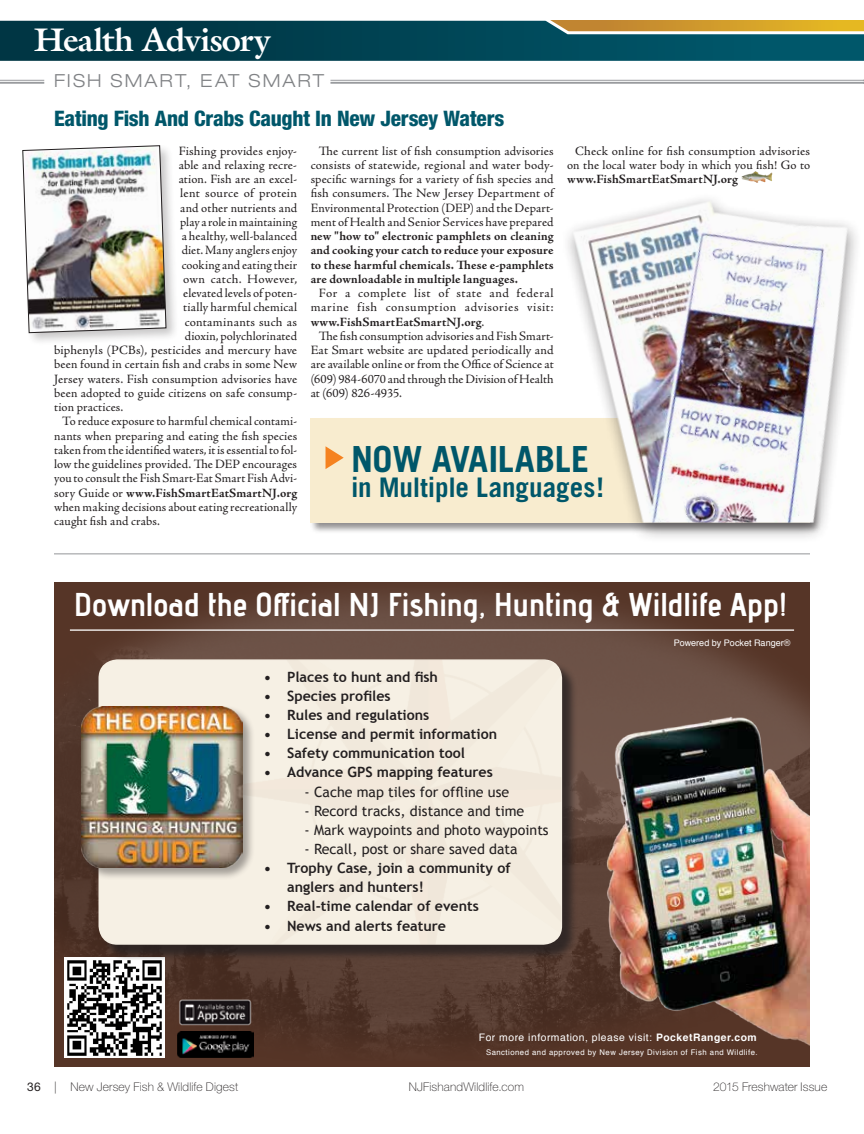
<style>
.page{position:relative;width:864px;height:1134px;background:#fff}
.page>*{position:absolute;margin:0;border:0;box-sizing:border-box;transform-origin:0 0}
.t1{font:700 36px "Trade Gothic";letter-spacing:-.01em;color:#00576a}
.t2{font:33px "advent Bd 3";color:#fff}
.t3{font:700 33px "Galliard";letter-spacing:-.02em;color:#fff}
.t4{font:700 27px "Trade Gothic";letter-spacing:-.005em;color:#00576a}
.t5{font:800 condensed 21.3px "Helvetica Neue LT Std";letter-spacing:-.01em;color:#00576a}
.t6{font:300 expanded 18px "Helvetica Neue LT Std";letter-spacing:.12em;color:#808285}
.t7{font:700 14.25px/19.2px "Trebuchet MS";color:#231f20}
.t8{font:14.25px "Trebuchet MS";color:#231f20}
.t9{font:12.75px/14.2px "Adobe Jenson Pro";letter-spacing:.01em;color:#231f20;text-align:justify}
.t10{font:700 12.75px/14.2px "Adobe Jenson Pro";letter-spacing:.01em;color:#231f20;text-align:justify}
.t11{font:100 12px "Helvetica Neue LT Std";letter-spacing:.01em;color:#231f20}
.t12{font:10.35px "Helvetica";letter-spacing:.05em;color:#fff}
.t13{font:9px "Helvetica";color:#fff}
.t14{font:7.8px "Helvetica";letter-spacing:.06em;color:#fff}
.s1{font-weight:400}
.s2{font-weight:700}
</style>
<div class="page">
<hr style="left:0;top:80px;width:44px;height:1px;background:#999b9e">
<hr style="left:0;top:82px;width:44px;height:2px;background:#999b9e">
<svg style="left:0;top:20px;width:864px;height:41px;background:#1e5457"></svg>
<hr style="left:330px;top:80px;width:534px;height:1px;background:#999b9e">
<hr style="left:330px;top:82px;width:534px;height:2px;background:#999b9e">
<hr style="left:54px;top:554px;width:756px;height:1px;background:#939598">
<div style="left:20px;top:143px;width:160px;height:203px;background:#231f20;opacity:.25"></div>
<img style="left:23px;top:146px;width:143px;height:187px">
<img style="left:741px;top:171px;width:31px;height:12px">
<div style="left:310px;top:417px;width:512px;height:117px;background:#231f20;opacity:.5"></div>
<div style="left:311px;top:418px;width:499px;height:105px;background:#f8eccf"></div>
<div style="left:561px;top:193px;width:302px;height:350px;background:#231f20;opacity:.5"></div>
<img style="left:566px;top:193px;width:297px;height:330px">
<svg style="left:326px;top:446px;width:18px;height:23px"></svg>
<img style="left:54px;top:582px;width:756px;height:478px">
<img style="left:64px;top:957px;width:101px;height:100px">
<img style="left:178px;top:1031px;width:75px;height:26px">
<hr style="left:70px;top:629px;width:724px;height:2px;background:#fff">
<img style="left:599px;top:715px;width:211px;height:345px">
<div style="left:100px;top:661px;width:478px;height:300px;background:#231f20;opacity:.75"></div>
<div style="left:99px;top:660px;width:462px;height:284px;background:#f6f0e4;border-radius:18px"></div>
<img style="left:208px;top:659px;width:353px;height:286px">
<div style="left:80px;top:705px;width:175px;height:175px;background:#231f20;opacity:.4"></div>
<img style="left:82px;top:706px;width:160px;height:162px">
<img style="left:173px;top:993px;width:84px;height:37px">
<h2 class="t3" style="left:34px;top:18px;width:238px">Health Advisory</h2>
<h3 class="t6" style="left:54px;top:70px;width:272px">FISH SMART, EAT SMART</h3>
<h3 class="t5" style="left:54px;top:105px;width:452px">Eating Fish And Crabs Caught In New Jersey Waters</h3>
<p class="t9" style="left:179px;top:144px;width:120px">Fishing provides enjoy-</p>
<p class="t9" style="left:179px;top:158px;width:120px">able and relaxing recre-</p>
<p class="t9" style="left:179px;top:172px;width:120px">ation. Fish are an excel-</p>
<p class="t9" style="left:180px;top:186px;width:119px">lent source of protein</p>
<p class="t9" style="left:180px;top:201px;width:119px">and other nutrients and</p>
<p class="t9" style="left:180px;top:215px;width:119px">play a role in maintaining</p>
<p class="t9" style="left:182px;top:229px;width:117px">a healthy, well-balanced</p>
<p class="t9" style="left:182px;top:243px;width:117px">diet. Many anglers enjoy</p>
<p class="t9" style="left:182px;top:258px;width:117px">cooking and eating their</p>
<p class="t9" style="left:183px;top:272px;width:116px">own catch. However,</p>
<p class="t9" style="left:183px;top:286px;width:116px">elevated levels of poten-</p>
<p class="t9" style="left:183px;top:300px;width:116px">tially harmful chemical</p>
<p class="t9" style="left:185px;top:315px;width:114px">contaminants such as</p>
<p class="t9" style="left:185px;top:329px;width:114px">dioxin, polychlorinated</p>
<p class="t9" style="left:54px;top:343px;width:244px">biphenyls (PCBs), pesticides and mercury have</p>
<p class="t9" style="left:54px;top:357px;width:245px">been found in certain fish and crabs in some New</p>
<p class="t9" style="left:54px;top:372px;width:244px">Jersey waters. Fish consumption advisories have</p>
<p class="t9" style="left:54px;top:386px;width:245px">been adopted to guide citizens on safe consump-</p>
<p class="t9" style="left:54px;top:400px;width:71px">tion practices.</p>
<p class="t9" style="left:62px;top:414px;width:236px">To reduce exposure to harmful chemical contami-</p>
<p class="t9" style="left:54px;top:429px;width:245px">nants when preparing and eating the fish species</p>
<p class="t9" style="left:54px;top:443px;width:245px">taken from the identified waters, it is essential to fol-</p>
<p class="t9" style="left:54px;top:457px;width:244px">low the guidelines provided. The DEP encourages</p>
<p class="t9" style="left:54px;top:471px;width:245px">you to consult the Fish Smart-Eat Smart Fish Advi-</p>
<p class="t10" style="left:54px;top:486px;width:244px"><span class="s1">sory Guide or</span> www.FishSmartEatSmartNJ.org</p>
<p class="t9" style="left:54px;top:500px;width:244px">when making decisions about eating recreationally</p>
<p class="t9" style="left:54px;top:514px;width:107px">caught fish and crabs.</p>
<p class="t9" style="left:311px;top:144px;width:245px;text-indent:8px">The current list of fish consumption advisories consists of statewide, regional and water body&shy;specific warnings for a variety of fish species and fish consumers. The New Jersey Department of Environmental Protection (DEP) and the Depart&shy;ment of Health and Senior Services have prepared</p>
<p class="t10" style="left:311px;top:229px;width:245px">new "how to" electronic pamphlets on cleaning and cooking your catch to reduce your exposure to these harmful chemicals. These e-pamphlets are downloadable in multiple languages.</p>
<p class="t9" style="left:311px;top:286px;width:245px;text-indent:8px">For a complete list of state and federal marine fish consumption advisories visit: <span class="s2">www.FishSmartEatSmartNJ.org</span>.</p>
<p class="t9" style="left:311px;top:329px;width:245px;text-indent:8px">The fish consumption advisories and Fish Smart-Eat Smart website are updated periodically and are available online or from the Office of Science at (609) 984-6070 and through the Division of Health at (609) 826-4935.</p>
<p class="t9" style="left:567px;top:144px;width:245px;text-align:right">Check online for fish consumption advisories on the local water body in which you fish! Go to</p>
<p class="t10" style="left:567px;top:172px;width:172px">www.FishSmartEatSmartNJ.org</p>
<h1 class="t1" style="left:351px;top:437px;width:240px">NOW AVAILABLE</h1>
<h3 class="t4" style="left:351px;top:471px;width:254px">in Multiple Languages!</h3>
<h2 class="t2" style="left:74px;top:584px;width:715px">Download the Official NJ Fishing, Hunting &amp; Wildlife App!</h2>
<p class="t7" style="left:264px;top:667px;width:176px">• Places to hunt and fish</p>
<p class="t7" style="left:264px;top:686px;width:128px">• Species profiles</p>
<p class="t7" style="left:264px;top:705px;width:167px">• Rules and regulations</p>
<p class="t7" style="left:264px;top:724px;width:235px">• License and permit information</p>
<p class="t7" style="left:264px;top:744px;width:203px">• Safety communication tool</p>
<p class="t7" style="left:264px;top:763px;width:230px">• Advance GPS mapping features</p>
<p class="t8" style="left:305px;top:783px;width:206px">- Cache map tiles for offline use</p>
<p class="t8" style="left:305px;top:802px;width:221px">- Record tracks, distance and time</p>
<p class="t8" style="left:305px;top:821px;width:246px">- Mark waypoints and photo waypoints</p>
<p class="t8" style="left:305px;top:841px;width:215px">- Recall, post or share saved data</p>
<p class="t7" style="left:287px;top:858px;width:225px;text-indent:-23px">• Trophy Case, join a community of anglers and hunters!</p>
<p class="t7" style="left:264px;top:897px;width:216px">• Real-time calendar of events</p>
<p class="t7" style="left:264px;top:916px;width:184px">• News and alerts feature</p>
<p class="t13" style="left:674px;top:636px;width:118px">Powered by Pocket Ranger®</p>
<p class="t12" style="left:479px;top:1029px;width:280px">For more information, please visit: <span class="s2">PocketRanger.com</span></p>
<p class="t14" style="left:486px;top:1046px;width:273px">Sanctioned and approved by New Jersey Division of Fish and Wildlife.</p>
<p class="t11" style="left:27px;top:1080px;width:212px"><span class="s1">36</span> | New Jersey Fish &amp; Wildlife Digest</p>
<p class="t11" style="left:409px;top:1080px;width:117px">NJFishandWildlife.com</p>
<p class="t11" style="left:713px;top:1080px;width:115px">2015 Freshwater Issue</p>
</div>
